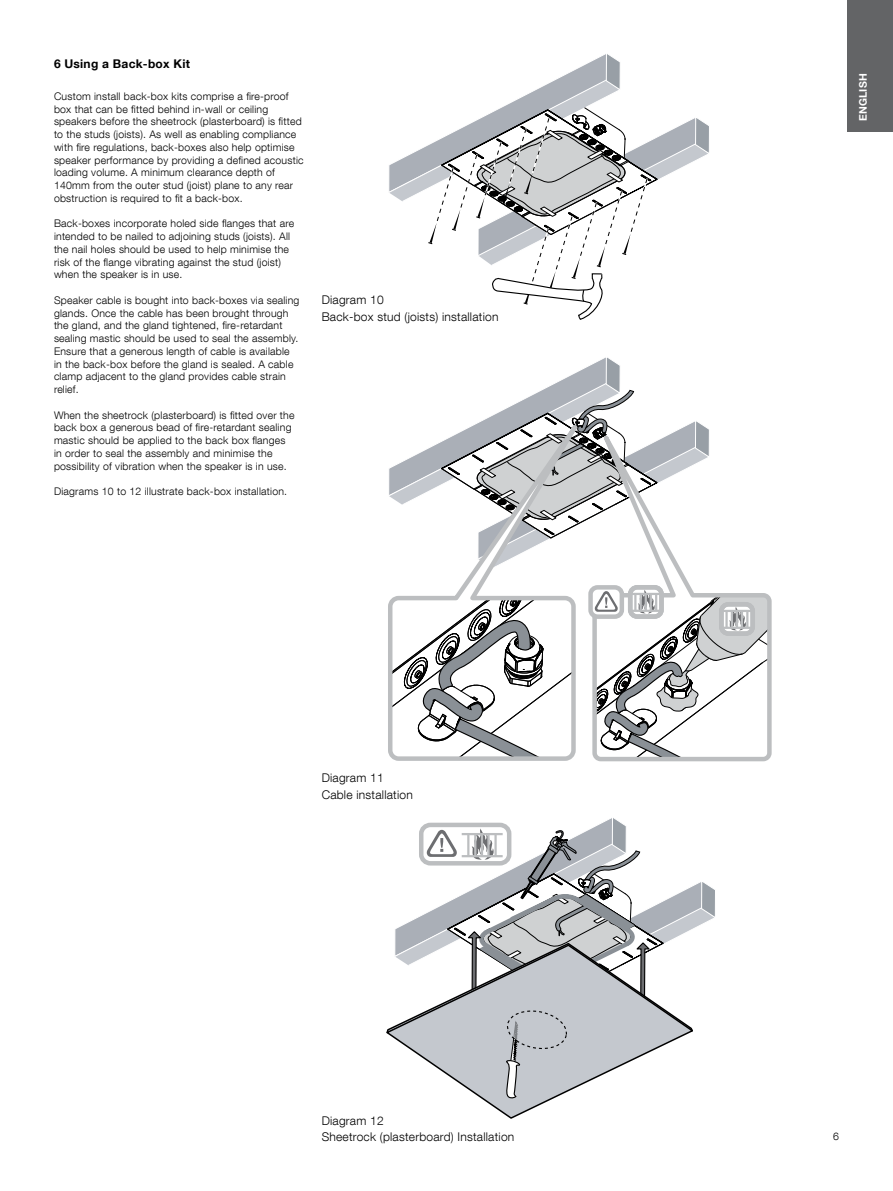
<style>
.page{position:relative;width:893px;height:1191px;background:#fff}
.page>*{position:absolute;margin:0;border:0;box-sizing:border-box;transform-origin:0 0}
.t1{font:300 12px/16.5px "Helvetica Neue LT Com";letter-spacing:.02em;color:#000}
.t2{font:700 12px "Helvetica Neue LT Com";letter-spacing:.02em;color:#000}
.t3{font:300 10.5px/12.8px "Helvetica Neue LT Com";letter-spacing:.02em;color:#000}
.t4{font:700 10.5px "Helvetica Neue LT Com";letter-spacing:.02em;color:#fff}
</style>
<div class="page">
<div style="left:847px;top:0;width:46px;height:132px;background:#636466"></div>
<svg style="left:647px;top:595px;width:125px;height:167px"></svg>
<svg style="left:389px;top:54px;width:320px;height:261px"></svg>
<svg style="left:647px;top:421px;width:122px;height:338px"></svg>
<svg style="left:388px;top:315px;width:259px;height:447px"></svg>
<svg style="left:483px;top:1100px;width:67px;height:19px"></svg>
<svg style="left:386px;top:818px;width:329px;height:282px"></svg>
<p class="t2" style="left:54px;top:56px;width:137px">6 Using a Back-box Kit</p>
<p class="t3" style="left:54px;top:89px;width:251px">Custom install back-box kits comprise a fire-proof box that can be fitted behind in-wall or ceiling speakers before the sheetrock (plasterboard) is fitted to the studs (joists). As well as enabling compliance with fire regulations, back-boxes also help optimise speaker performance by providing a defined acoustic loading volume. A minimum clearance depth of 140mm from the outer stud (joist) plane to any rear obstruction is required to fit a back-box.</p>
<p class="t3" style="left:54px;top:217px;width:242px">Back-boxes incorporate holed side flanges that are intended to be nailed to adjoining studs (joists). All the nail holes should be used to help minimise the risk of the flange vibrating against the stud (joist) when the speaker is in use.</p>
<p class="t3" style="left:54px;top:293px;width:247px">Speaker cable is bought into back-boxes via sealing glands. Once the cable has been brought through the gland, and the gland tightened, fire-retardant sealing mastic should be used to seal the assembly.<br>Ensure that a generous length of cable is available in the back-box before the gland is sealed. A cable clamp adjacent to the gland provides cable strain relief.</p>
<p class="t3" style="left:54px;top:408px;width:242px">When the sheetrock (plasterboard) is fitted over the back box a generous bead of fire-retardant sealing mastic should be applied to the back box flanges in order to seal the assembly and minimise the possibility of vibration when the speaker is in use.</p>
<p class="t3" style="left:54px;top:485px;width:235px">Diagrams 10 to 12 illustrate back-box installation.</p>
<p class="t1" style="left:322px;top:292px;width:178px">Diagram 10<br>Back-box stud (joists) installation</p>
<p class="t1" style="left:322px;top:769px;width:93px">Diagram 11<br>Cable installation</p>
<p class="t1" style="left:322px;top:1112px;width:194px">Diagram 12<br>Sheetrock (plasterboard) Installation</p>
<p class="t4" style="left:856px;top:121px;width:49px;rotate:-90deg">ENGLISH</p>
<p class="t3" style="left:833px;top:1130px;width:7px">6</p>
</div>
